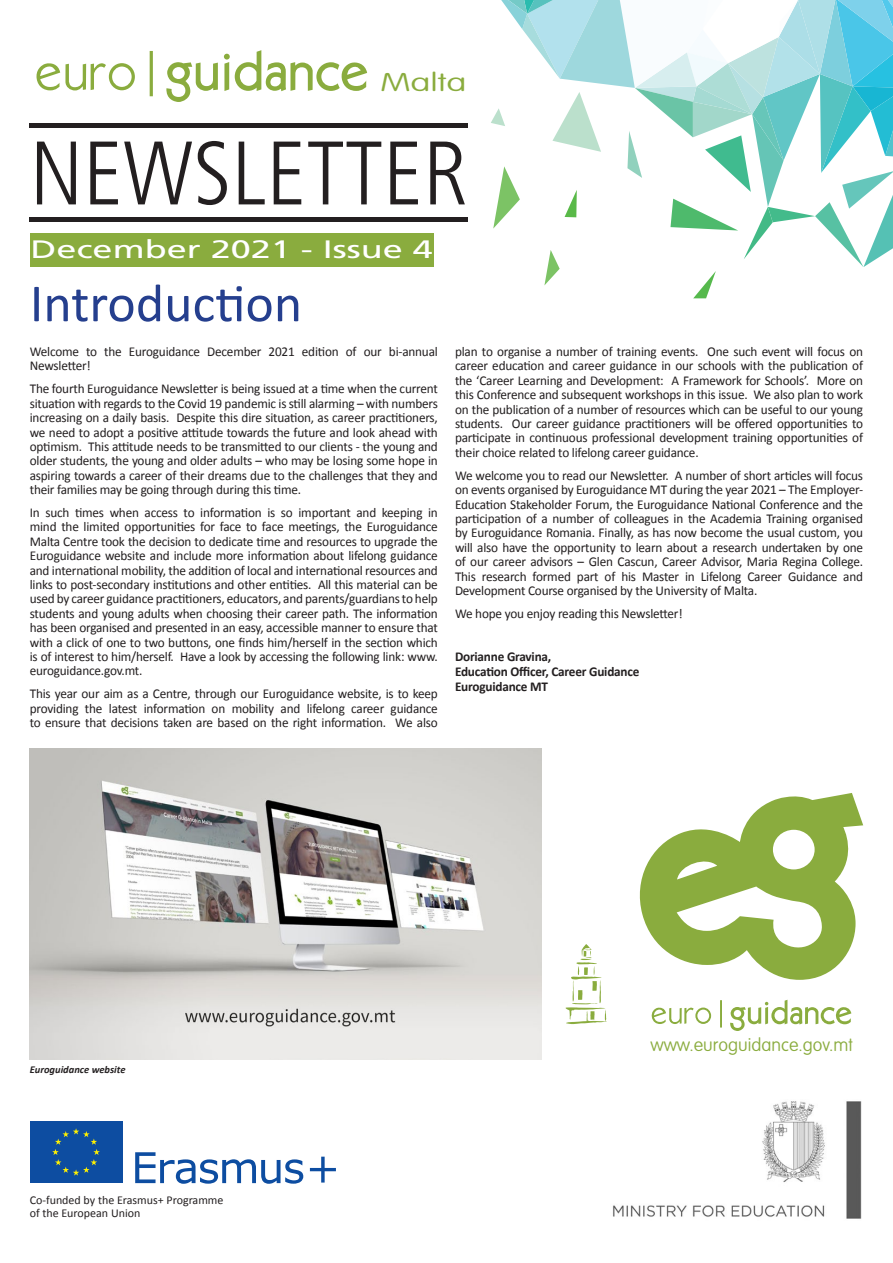
<style>
.page{position:relative;width:893px;height:1263px;background:#fff}
.page>*{position:absolute;margin:0;border:0;box-sizing:border-box;transform-origin:0 0}
.t1{font:300 condensed 90px "Frutiger";color:#231f20}
.t2{font:54px "Calibri";color:#253f8e}
.t3{font:25.2px "Frutiger";color:#fff;scale:1.43 1}
.t4{font:100 25.2px "VAG Rounded Std";color:#8aac3e;scale:1.43 1}
.t5{font:100 18px "VAG Rounded Std";color:#8aac3e}
.Body_Text{font:13.5px/14.4px "Calibri";letter-spacing:-.015em;color:#231f20;text-align:justify}
.Author{font:700 13.5px/15px "Calibri";letter-spacing:-.015em;color:#231f20}
.t6{font:12px "Calibri";color:#231f20}
.t7{font:italic 700 10.5px "Calibri";color:#231f20}
</style>
<div class="page">
<svg style="left:491px;top:0;width:402px;height:298px"></svg>
<div style="left:30px;top:123px;width:438px;height:5px;background:#231f20"></div>
<hr style="left:30px;top:217px;width:438px;height:4px;background:#231f20">
<svg style="left:36px;top:50px;width:331px;height:52px"></svg>
<svg style="left:639px;top:793px;width:224px;height:187px"></svg>
<svg style="left:651px;top:1000px;width:200px;height:31px"></svg>
<svg style="left:565px;top:944px;width:42px;height:80px"></svg>
<svg style="left:135px;top:1152px;width:168px;height:32px"></svg>
<svg style="left:310px;top:1157px;width:26px;height:25px"></svg>
<div style="left:30px;top:1121px;width:92px;height:62px;background:#0d4da1"></div>
<svg style="left:52px;top:1128px;width:48px;height:47px"></svg>
<div style="left:30px;top:233px;width:404px;height:33px;background:#8aac3e"></div>
<img style="left:30px;top:748px;width:511px;height:312px">
<img style="left:613px;top:1101px;width:249px;height:118px">
<p class="t4" style="left:381px;top:67px;width:62px">Malta</p>
<p class="t1" style="left:30px;top:122px;width:440px">NEWSLETTER</p>
<p class="t3" style="left:31px;top:234px;width:283px">December 2021 - Issue 4</p>
<p class="t2" style="left:30px;top:269px;width:274px">Introduction</p>
<p class="Body_Text" style="left:30px;top:344px;width:410px">Welcome to the Euroguidance December 2021 edition of our bi-annual<br>Newsletter!</p>
<p class="Body_Text" style="left:30px;top:382px;width:410px">The fourth Euroguidance Newsletter is being issued at a time when the current situation with regards to the Covid 19 pandemic is still alarming – with numbers increasing on a daily basis. Despite this dire situation, as career practitioners, we need to adopt a positive attitude towards the future and look ahead with optimism. This attitude needs to be transmitted to our clients - the young and older students, the young and older adults – who may be losing some hope in aspiring towards a career of their dreams due to the challenges that they and their families may be going through during this time.</p>
<p class="Body_Text" style="left:30px;top:505px;width:410px">In such times when access to information is so important and keeping in mind the limited opportunities for face to face meetings, the Euroguidance Malta Centre took the decision to dedicate time and resources to upgrade the Euroguidance website and include more information about lifelong guidance and international mobility, the addition of local and international resources and links to post-secondary institutions and other entities. All this material can be used by career guidance practitioners, educators, and parents/guardians to help students and young adults when choosing their career path. The information has been organised and presented in an easy, accessible manner to ensure that with a click of one to two buttons, one finds him/herself in the section which is of interest to him/herself. Have a look by accessing the following link: www. euroguidance.gov.mt.</p>
<p class="Body_Text" style="left:30px;top:687px;width:410px">This year our aim as a Centre, through our Euroguidance website, is to keep providing the latest information on mobility and lifelong career guidance to ensure that decisions taken are based on the right information. We also</p>
<p class="Body_Text" style="left:455px;top:344px;width:410px">plan to organise a number of training events. One such event will focus on career education and career guidance in our schools with the publication of the ‘Career Learning and Development: A Framework for Schools’. More on this Conference and subsequent workshops in this issue. We also plan to work on the publication of a number of resources which can be useful to our young students. Our career guidance practitioners will be offered opportunities to participate in continuous professional development training opportunities of their choice related to lifelong career guidance.</p>
<p class="Body_Text" style="left:455px;top:468px;width:410px">We welcome you to read our Newsletter. A number of short articles will focus on events organised by Euroguidance MT during the year 2021 – The Employer-Education Stakeholder Forum, the Euroguidance National Conference and the participation of a number of colleagues in the Academia Training organised by Euroguidance Romania. Finally, as has now become the usual custom, you will also have the opportunity to learn about a research undertaken by one of our career advisors – Glen Cascun, Career Advisor, Maria Regina College.<br>This research formed part of his Master in Lifelong Career Guidance and Development Course organised by the University of Malta.</p>
<p class="Body_Text" style="left:455px;top:606px;width:229px">We hope you enjoy reading this Newsletter!</p>
<p class="Author" style="left:455px;top:649px;width:186px">Dorianne Gravina,<br>Education Officer, Career Guidance<br>Euroguidance MT</p>
<p class="t7" style="left:30px;top:1063px;width:97px">Euroguidance website</p>
<p class="t6" style="left:30px;top:1192px;width:195px">Co-funded by the Erasmus+ Programme</p>
<p class="t6" style="left:30px;top:1206px;width:112px">of the European Union</p>
<p class="t5" style="left:650px;top:1035px;width:204px">www.euroguidance.gov.mt</p>
</div>
